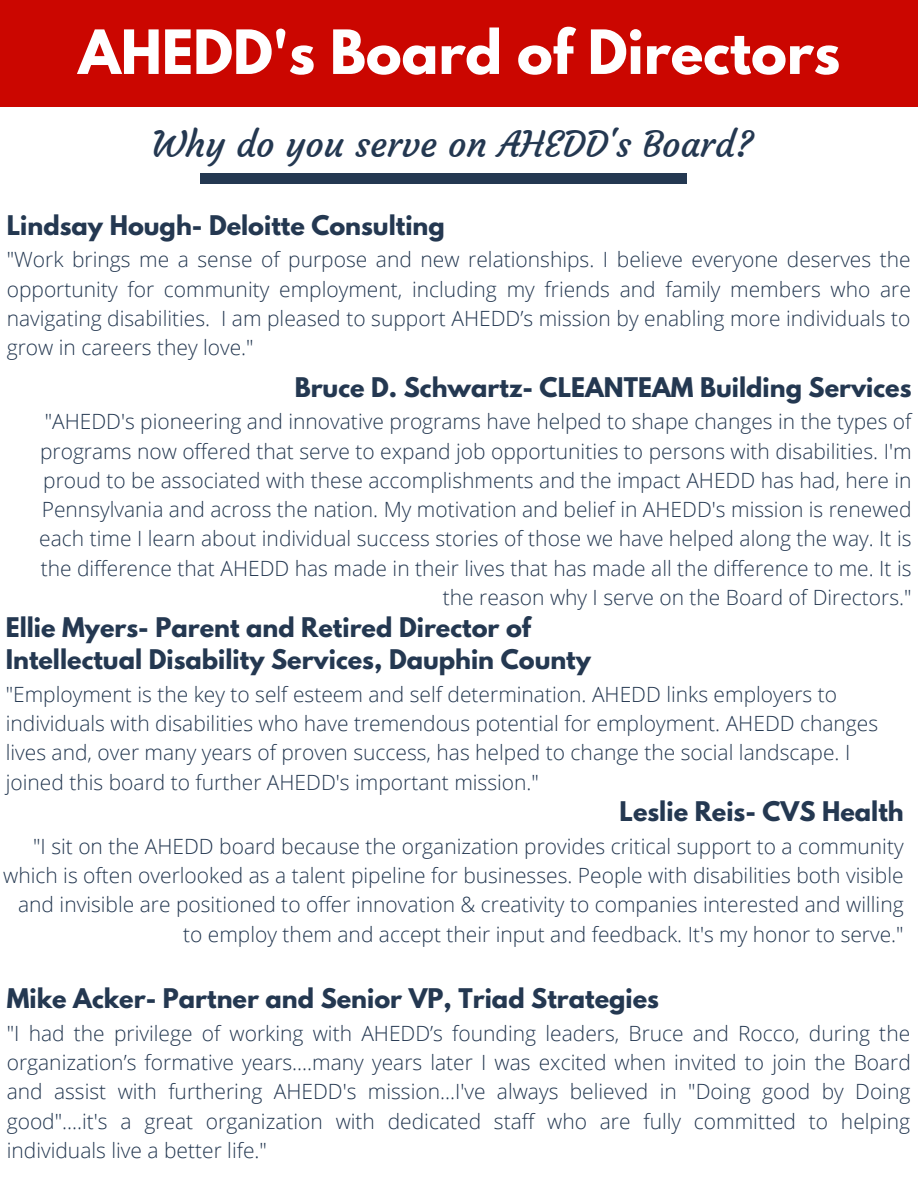
<style>
.page{position:relative;width:918px;height:1188px;background:#fff}
.page>*{position:absolute;margin:0;border:0;box-sizing:border-box;transform-origin:0 0}
.t1{font:700 54px "League Spartan";color:#fff}
.t2{font:36px "Courgette";color:#243851}
.t3{font:700 24px "League Spartan";color:#243851}
.t4{font:300 21px/29.2px "Open Sans";color:#243851;text-align:justify}
</style>
<div class="page">
<div style="left:0;top:0;width:918px;height:106px;background:#cb0600"></div>
<div style="left:200px;top:174px;width:487px;height:10px;background:#243851"></div>
<p class="t1" style="left:78px;top:25px;width:763px">AHEDD's Board of Directors</p>
<p class="t2" style="left:152px;top:121px;width:604px">Why do you serve on AHEDD's Board?</p>
<p class="t3" style="left:7px;top:213px;width:440px">Lindsay Hough- Deloitte Consulting</p>
<p class="t4" style="left:7px;top:245px;width:906px">"Work brings me a sense of purpose and new relationships. I believe everyone deserves the opportunity for community employment, including my friends and family members who are navigating disabilities. I am pleased to support AHEDD’s mission by enabling more individuals to grow in careers they love."</p>
<p class="t3" style="left:295px;top:375px;width:618px">Bruce D. Schwartz- CLEANTEAM Building Services</p>
<p class="t4" style="left:39px;top:407px;width:874px;text-align:right">"AHEDD's pioneering and innovative programs have helped to shape changes in the types of programs now offered that serve to expand job opportunities to persons with disabilities. I'm proud to be associated with these accomplishments and the impact AHEDD has had, here in Pennsylvania and across the nation. My motivation and belief in AHEDD's mission is renewed each time I learn about individual success stories of those we have helped along the way. It is the difference that AHEDD has made in their lives that has made all the difference to me. It is the reason why I serve on the Board of Directors."</p>
<p class="t3" style="left:6px;top:615px;width:527px">Ellie Myers- Parent and Retired Director of</p>
<p class="t3" style="left:6px;top:648px;width:587px">Intellectual Disability Services, Dauphin County</p>
<p class="t4" style="left:6px;top:679px;width:874px;text-align:left">"Employment is the key to self esteem and self determination. AHEDD links employers to individuals with disabilities who have tremendous potential for employment. AHEDD changes lives and, over many years of proven success, has helped to change the social landscape. I joined this board to further AHEDD's important mission."</p>
<p class="t3" style="left:619px;top:800px;width:286px">Leslie Reis- CVS Health</p>
<p class="t4" style="left:3px;top:831px;width:902px;text-align:right">"I sit on the AHEDD board because the organization provides critical support to a community which is often overlooked as a talent pipeline for businesses. People with disabilities both visible and invisible are positioned to offer innovation &amp; creativity to companies interested and willing to employ them and accept their input and feedback. It's my honor to serve."</p>
<p class="t3" style="left:7px;top:987px;width:654px">Mike Acker- Partner and Senior VP, Triad Strategies</p>
<p class="t4" style="left:7px;top:1018px;width:906px">"I had the privilege of working with AHEDD’s founding leaders, Bruce and Rocco, during the organization’s formative years....many years later I was excited when invited to join the Board and assist with furthering AHEDD's mission...I've always believed in "Doing good by Doing good"....it's a great organization with dedicated staff who are fully committed to helping individuals live a better life."</p>
</div>
